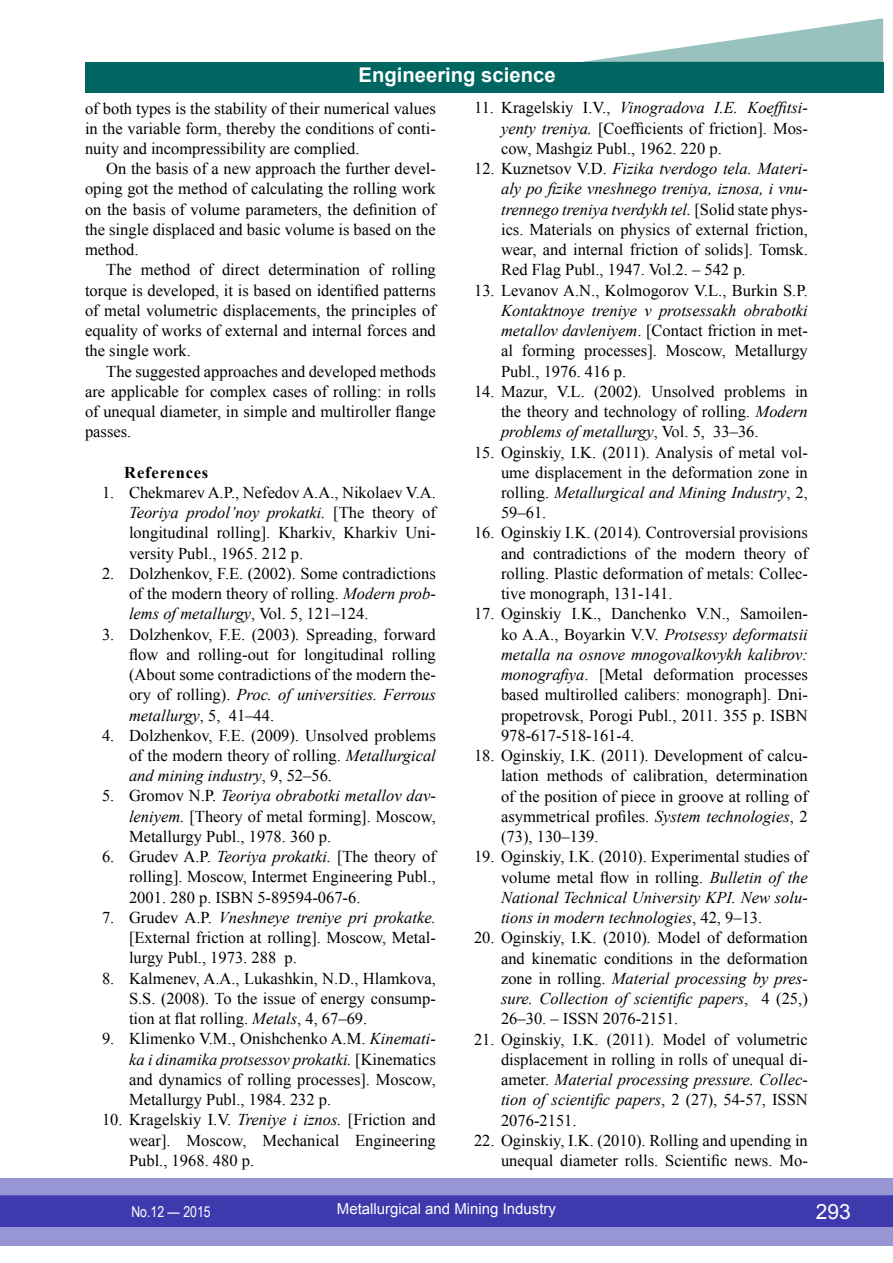
<style>
.page{position:relative;width:893px;height:1263px;background:#fff}
.page>*{position:absolute;margin:0;border:0;box-sizing:border-box;transform-origin:0 0}
.t1{font:21px "Arial";color:#fff}
.t2{font:700 20.25px "Arial";color:#fff}
.t3{font:16.5px/20.2px "Times New Roman";color:#000;text-align:justify}
.t4{font:700 16.5px "Times New Roman";color:#000}
.t5{font:15px "Arial";color:#fff}
.t6{font:15px "Arial Narrow";color:#fff}
.s1{font-style:italic}
</style>
<div class="page">
<div style="left:0;top:1178px;width:893px;height:68px;background:#9795d3"></div>
<div style="left:0;top:1195px;width:893px;height:32px;background:#3e3aae;border:2px solid #3e3aae"></div>
<div style="left:85px;top:62px;width:798px;height:30px;background:#006661"></div>
<svg style="left:583px;top:18px;width:300px;height:44px"></svg>
<p class="t2" style="left:359px;top:61px;width:198px">Engineering science</p>
<p class="t3" style="left:85px;top:98px;width:352px">of both types is the stability of their numerical values in the variable form, thereby the conditions of conti&shy;nuity and incompressibility are complied.</p>
<p class="t3" style="left:85px;top:158px;width:352px;text-indent:21px">On the basis of a new approach the further devel&shy;oping got the method of calculating the rolling work on the basis of volume parameters, the definition of the single displaced and basic volume is based on the method.</p>
<p class="t3" style="left:85px;top:260px;width:352px;text-indent:21px">The method of direct determination of rolling torque is developed, it is based on identified patterns of metal volumetric displacements, the principles of equality of works of external and internal forces and the single work.</p>
<p class="t3" style="left:85px;top:361px;width:352px;text-indent:21px">The suggested approaches and developed methods are applicable for complex cases of rolling: in rolls of unequal diameter, in simple and multiroller flange passes.</p>
<p class="t4" style="left:124px;top:461px;width:86px">R e f e r e n c e s</p>
<p class="t3" style="left:129px;top:482px;width:308px;text-indent:-27px">1. Chekmarev A.P., Nefedov A.A., Nikolaev V.A.<br><span class="s1">Teoriya prodol’noy prokatki.</span> [The theory of longitudinal rolling]. Kharkiv, Kharkiv Uni&shy;versity Publ., 1965. 212 p.</p>
<p class="t3" style="left:129px;top:563px;width:308px;text-indent:-27px">2. Dolzhenkov, F.E. (2002). Some contradictions of the modern theory of rolling. <span class="s1">Modern prob&shy;lems of metallurgy</span>, Vol. 5, 121–124.</p>
<p class="t3" style="left:129px;top:624px;width:308px;text-indent:-27px">3. Dolzhenkov, F.E. (2003)<span class="s1">.</span> Spreading, forward flow and rolling-out for longitudinal rolling (About some contradictions of the modern the&shy;ory of rolling). <span class="s1">Proc. of universities. Ferrous metallurgy</span>, 5, 41–44.</p>
<p class="t3" style="left:129px;top:725px;width:308px;text-indent:-27px">4. Dolzhenkov, F.E. (2009). Unsolved problems of the modern theory of rolling. <span class="s1">Metallurgical and mining industry</span>, 9, 52–56.</p>
<p class="t3" style="left:129px;top:785px;width:308px;text-indent:-27px">5. Gromov N.P. <span class="s1">Teoriya obrabotki metallov dav&shy;leniyem.</span> [Theory of metal forming]. Moscow, Metallurgy Publ., 1978. 360 p.</p>
<p class="t3" style="left:129px;top:846px;width:308px;text-indent:-27px">6. Grudev A.P. <span class="s1">Teoriya prokatki.</span> [The theory of rolling]. Moscow, Intermet Engineering Publ., 2001. 280 p. ISBN 5-89594-067-6.</p>
<p class="t3" style="left:129px;top:907px;width:308px;text-indent:-27px">7. Grudev A.P. <span class="s1">Vneshneye treniye pri prokatke. </span>[External friction at rolling]. Moscow, Metal&shy;lurgy Publ., 1973. 288 p.</p>
<p class="t3" style="left:129px;top:968px;width:308px;text-indent:-27px">8. Kalmenev, A.A., Lukashkin, N.D., Hlamkova, S.S. (2008). To the issue of energy consump&shy;tion at flat rolling. <span class="s1">Metals</span>, 4, 67–69.</p>
<p class="t3" style="left:129px;top:1028px;width:308px;text-indent:-27px">9. Klimenko V.M., Onishchenko A.M. <span class="s1">Kinemati&shy;ka i dinamika protsessov prokatki.</span> [Kinematics and dynamics of rolling processes]. Moscow, Metallurgy Publ., 1984. 232 p.</p>
<p class="t3" style="left:129px;top:1109px;width:308px;text-indent:-27px">10. Kragelskiy I.V. <span class="s1">Treniye i iznos.</span> [Friction and wear]. Moscow, Mechanical Engineering Publ., 1968. 480 p.</p>
<p class="t3" style="left:501px;top:97px;width:308px;text-indent:-27px">11. Kragelskiy I.V., <span class="s1">Vinogradova I.E. Koeffitsi&shy;yenty treniya.</span> [Coefficients of friction]. Mos&shy;cow, Mashgiz Publ., 1962. 220 p.</p>
<p class="t3" style="left:501px;top:158px;width:308px;text-indent:-27px">12. Kuznetsov V.D. <span class="s1">Fizika tverdogo tela. Materi&shy;aly po fizike vneshnego treniya, iznosa, i vnu&shy;trennego treniya tverdykh tel.</span> [Solid state phys&shy;ics. Materials on physics of external friction, wear, and internal friction of solids]. Tomsk.<br>Red Flag Publ., 1947. Vol.2. – 542 p.</p>
<p class="t3" style="left:474px;top:280px;width:335px">13. Levanov A.N., Kolmogorov V.L., Burkin S.P.</p>
<p class="t3" style="left:501px;top:300px;width:308px"><span class="s1">Kontaktnoye treniye v protsessakh obrabotki metallov davleniyem</span>. [Contact friction in met&shy;al forming processes]. Moscow, Metallurgy Publ., 1976. 416 p.</p>
<p class="t3" style="left:501px;top:381px;width:308px;text-indent:-27px">14. Mazur, V.L. (2002)<span class="s1">.</span> Unsolved problems in the theory and technology of rolling. <span class="s1">Modern problems of metallurgy</span>, Vol. 5, 33–36.</p>
<p class="t3" style="left:501px;top:442px;width:308px;text-indent:-27px">15. Oginskiy, I.K. (2011). Analysis of metal vol&shy;ume displacement in the deformation zone in rolling. <span class="s1">Metallurgical and Mining Industry</span>, 2, 59–61.</p>
<p class="t3" style="left:501px;top:523px;width:308px;text-indent:-27px">16. Oginskiy I.K. (2014)<span class="s1">.</span> Controversial provisions and contradictions of the modern theory of rolling. Plastic deformation of metals: Collec&shy;tive monograph, 131-141.</p>
<p class="t3" style="left:501px;top:604px;width:308px;text-indent:-27px">17. Oginskiy I.K., Danchenko V.N., Samoilen&shy;ko A.A., Boyarkin V.V. <span class="s1">Protsessy deformatsii metalla na osnove mnogovalkovykh kalibrov: monografiya</span>. [Metal deformation processes based multirolled calibers: monograph]. Dni&shy;propetrovsk, Porogi Publ., 2011. 355 p. ISBN 978-617-518-161-4.</p>
<p class="t3" style="left:501px;top:745px;width:308px;text-indent:-27px">18. Oginskiy, I.K. (2011). Development of calcu&shy;lation methods of calibration, determination of the position of piece in groove at rolling of asymmetrical profiles. <span class="s1">System technologies</span>, 2 (73), 130–139.</p>
<p class="t3" style="left:501px;top:846px;width:308px;text-indent:-27px">19. Oginskiy, I.K. (2010). Experimental studies of volume metal flow in rolling. <span class="s1">Bulletin of the National Technical University KPI. New solu&shy;tions in modern technologies</span>, 42, 9–13.</p>
<p class="t3" style="left:501px;top:927px;width:308px;text-indent:-27px">20. Oginskiy, I.K. (2010)<span class="s1">.</span> Model of deformation and kinematic conditions in the deformation zone in rolling. <span class="s1">Material processing by pres&shy;sure. Collection of scientific papers</span>, 4 (25,)<br>26–30. – ISSN 2076-2151.</p>
<p class="t3" style="left:501px;top:1029px;width:308px;text-indent:-27px">21. Oginskiy, I.K. (2011). Model of volumetric displacement in rolling in rolls of unequal di&shy;ameter. <span class="s1">Material processing pressure. Collec&shy;tion of scientific papers</span>, 2 (27), 54-57, ISSN 2076-2151.</p>
<p class="t3" style="left:474px;top:1130px;width:335px;text-align:right">22. Oginskiy, I.K. (2010). Rolling and upending in unequal diameter rolls. Scientific news. Mo-</p>
<p class="t6" style="left:131px;top:1200px;width:81px">No.12 — 2015</p>
<p class="t5" style="left:337px;top:1199px;width:221px">Metallurgical and Mining Industry</p>
<p class="t1" style="left:816px;top:1197px;width:37px">293</p>
</div>
